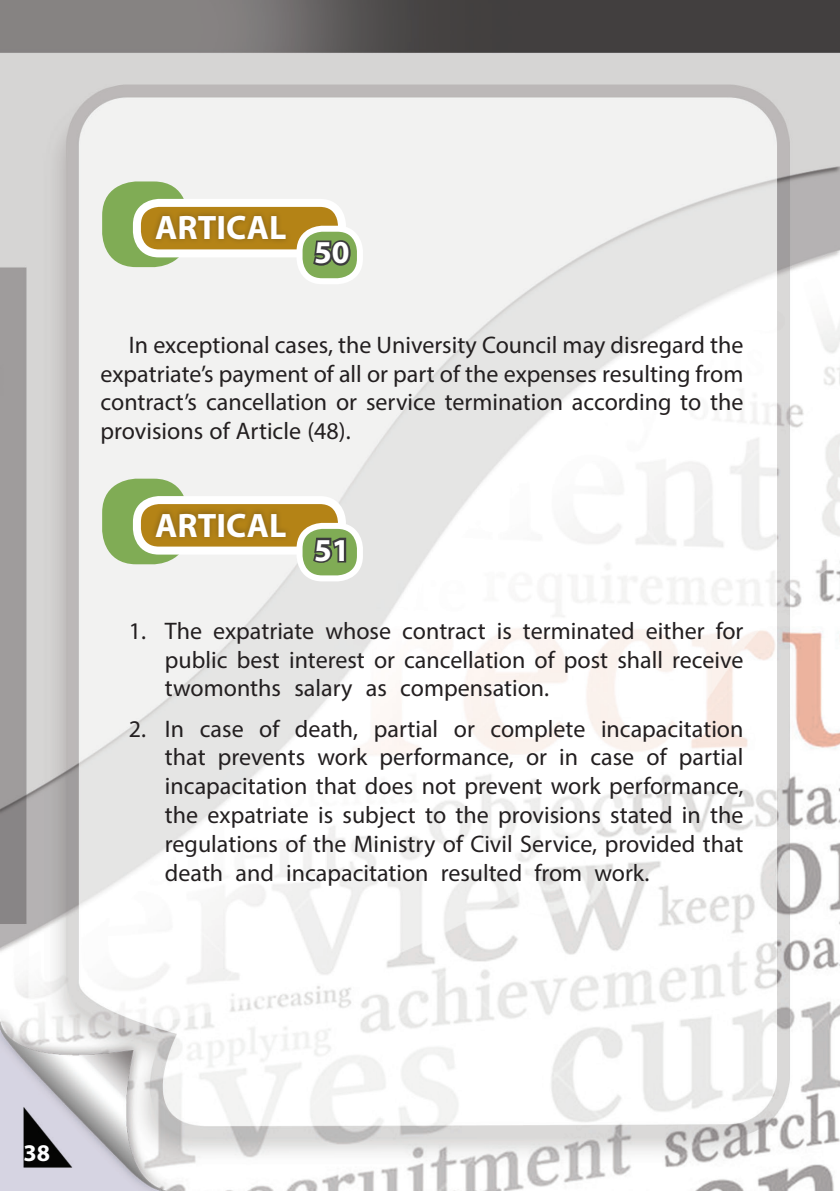
<style>
.page{position:relative;width:840px;height:1191px;background:#fff}
.page>*{position:absolute;margin:0;border:0;box-sizing:border-box;transform-origin:0 0}
.t1{font:700 34px "Myriad Pro";color:#fff}
.t2{font:700 32px "Myriad Pro";color:#fff}
.t3{font:24px/28.8px "Myriad Pro";color:#231f20;text-align:justify}
.t4{font:700 24px "Myriad Pro";color:#fff}
</style>
<div class="page">
<img style="left:0;top:0;width:839px;height:1190px">
<div style="left:102px;top:181px;width:86px;height:86px;background:#80ac55;border-radius:34px"></div>
<div style="left:137px;top:203px;width:205px;height:50px;background:#b48316;border-radius:22px"></div>
<div style="left:133px;top:199px;width:213px;height:58px;border:8px solid #fff;border-radius:22px"></div>
<svg style="left:299px;top:229px;width:61px;height:52px"></svg>
<div style="left:296px;top:226px;width:67px;height:58px;border:6px solid #fff;border-radius:23px"></div>
<div style="left:150px;top:209px;width:141px;height:36px;background:#231f20;opacity:.33"></div>
<svg style="left:311px;top:238px;width:41px;height:30px"></svg>
<div style="left:102px;top:478px;width:86px;height:86px;background:#80ac55;border-radius:34px"></div>
<div style="left:137px;top:500px;width:205px;height:50px;background:#b48316;border-radius:22px"></div>
<div style="left:133px;top:496px;width:213px;height:58px;border:8px solid #fff;border-radius:22px"></div>
<div style="left:299px;top:526px;width:61px;height:52px;background:#80ac55;border-radius:23px"></div>
<div style="left:296px;top:523px;width:67px;height:58px;border:6px solid #fff;border-radius:23px"></div>
<div style="left:150px;top:506px;width:141px;height:36px;background:#231f20;opacity:.33"></div>
<svg style="left:313px;top:537px;width:34px;height:26px"></svg>
<p class="t1" style="left:155px;top:206px;width:133px">ARTICAL</p>
<p class="t2" style="left:314px;top:232px;width:37px">50</p>
<p class="t3" style="left:100px;top:330px;width:644px;text-indent:28px">In exceptional cases, the University Council may disregard the expatriate’s payment of all or part of the expenses resulting from contract’s cancellation or service termination according to the provisions of Article (48).</p>
<p class="t1" style="left:155px;top:503px;width:133px">ARTICAL</p>
<p class="t2" style="left:314px;top:529px;width:37px">51</p>
<p class="t3" style="left:165px;top:616px;width:579px;text-indent:-36px">11. The expatriate whose contract is terminated either for public best interest or cancellation of post shall receive twomonths salary as compensation.</p>
<p class="t3" style="left:165px;top:713px;width:579px;text-indent:-36px">22. In case of death, partial or complete incapacitation that prevents work performance, or in case of partial incapacitation that does not prevent work performance, the expatriate is subject to the provisions stated in the regulations of the Ministry of Civil Service, provided that death and incapacitation resulted from work.</p>
<p class="t4" style="left:24px;top:1137px;width:28px">38</p>
</div>
